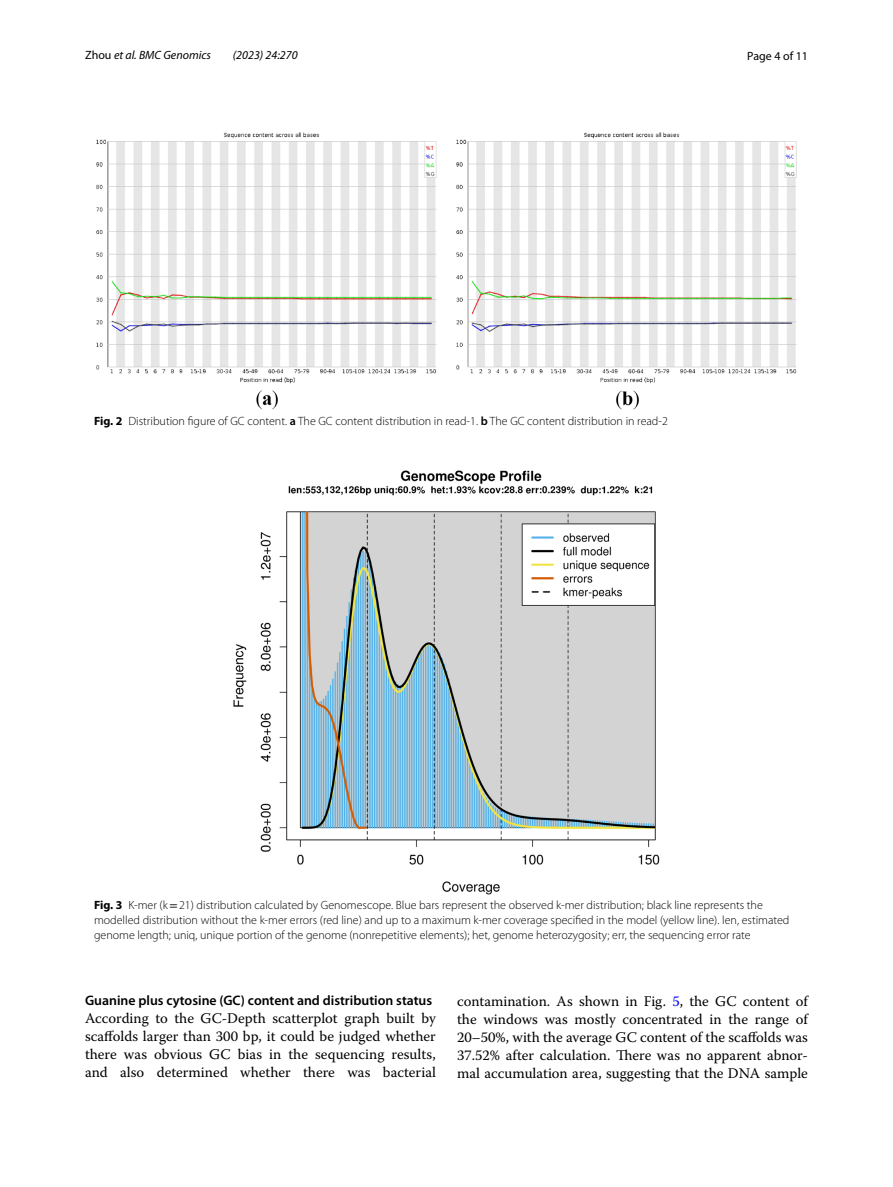
<style>
.page{position:relative;width:893px;height:1187px;background:#fff}
.page>*{position:absolute;margin:0;border:0;box-sizing:border-box;transform-origin:0 0}
.t1{font:14.7px/18px "Warnock Pro";color:#000;text-align:justify}
.t2{font:600 13.8px "Myriad Pro";color:#000}
.t3{font:300 12px/15px "Myriad Pro";color:#000}
.t4{font:italic 12px "Myriad Pro";color:#000}
.t5{font:12px "Myriad Pro";color:#000}
.s1{font-style:normal}
.s2{font-weight:700}
.s3{font-weight:600}
.s4{font-family:"STIX";font-weight:400}
.s5{color:#00f}
</style>
<div class="page">
<img style="left:96px;top:133px;width:701px;height:277px">
<img style="left:234px;top:471px;width:425px;height:423px">
<p class="t4" style="left:85px;top:48px;width:128px"><span class="s1">Zhou</span> et al. BMC Genomics</p>
<p class="t4" style="left:233px;top:48px;width:66px">(2023) 24:270</p>
<p class="t5" style="left:747px;top:48px;width:62px">Page 4 of 11</p>
<p class="t3" style="left:94px;top:414px;width:575px"><span class="s2">Fig. 2</span> Distribution figure of GC content. <span class="s3">a</span> The GC content distribution in read-1. <span class="s3">b</span> The GC content distribution in read-2</p>
<p class="t3" style="left:94px;top:897px;width:697px"><span class="s2">Fig. 3</span> K-mer (k<span class="s4">=</span>21) distribution calculated by Genomescope. Blue bars represent the observed k-mer distribution; black line represents the modelled distribution without the k-mer errors (red line) and up to a maximum k-mer coverage specified in the model (yellow line). len, estimated genome length; uniq, unique portion of the genome (nonrepetitive elements); het, genome heterozygosity; err, the sequencing error rate</p>
<p class="t2" style="left:85px;top:991px;width:349px">Guanine plus cytosine (GC) content and distribution status</p>
<p class="t1" style="left:85px;top:1009px;width:352px">According to the GC-Depth scatterplot graph built by scaffolds larger than 300 bp, it could be judged whether there was obvious GC bias in the sequencing results, and also determined whether there was bacterial</p>
<p class="t1" style="left:457px;top:991px;width:352px">contamination. As shown in Fig. <span class="s5">5</span>, the GC content of the windows was mostly concentrated in the range of 20–50%, with the average GC content of the scaffolds was 37.52% after calculation. There was no apparent abnor&shy;mal accumulation area, suggesting that the DNA sample</p>
</div>
